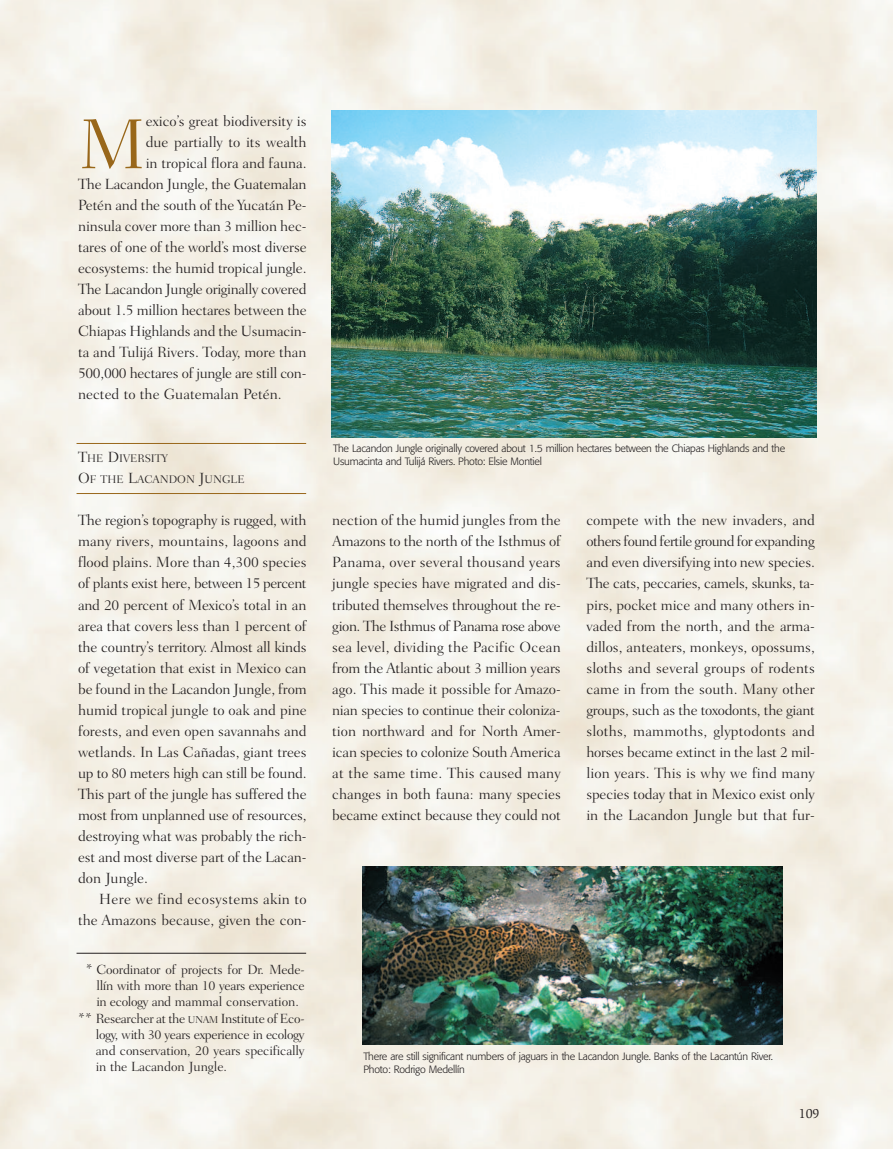
<style>
.page{position:relative;width:893px;height:1149px;background:#fff}
.page>*{position:absolute;margin:0;border:0;box-sizing:border-box;transform-origin:0 0}
.t1{font:300 71.85px "Fairfield LH";color:#99671a}
.t2{font:300 15px/21px "Fairfield LH";letter-spacing:-.01em;color:#231f20;text-align:justify}
.t3{font:300 13.5px "Fairfield LH";letter-spacing:-.015em;color:#231f20}
.t4{font:13.5px "Slimbach";color:#231f20}
.t5{font:300 11.25px/21px "Fairfield LH";color:#231f20}
.t6{font:300 10.5px/13px "Formata";letter-spacing:-.015em;color:#231f20}
.s1{font-size:15px}
.s2{font-size:10.2px}
</style>
<div class="page">
<img style="left:0;top:0;width:893px;height:1148px">
<img style="left:332px;top:111px;width:484px;height:326px">
<hr style="left:77px;top:443px;width:229px;height:1px;background:#99671a">
<hr style="left:77px;top:493px;width:229px;height:1px;background:#99671a">
<img style="left:362px;top:865px;width:420px;height:179px">
<hr style="left:77px;top:952px;width:229px;height:1px;background:#231f20">
<h1 class="t1" style="left:78px;top:116px;width:69px">M</h1>
<p class="t2" style="left:146px;top:112px;width:162px">exico’s great biodiversity is</p>
<p class="t2" style="left:146px;top:133px;width:162px">due partially to its wealth</p>
<p class="t2" style="left:146px;top:154px;width:162px">in tropical flora and fauna.</p>
<p class="t2" style="left:78px;top:175px;width:230px">The Lacandon Jungle, the Guatemalan</p>
<p class="t2" style="left:78px;top:196px;width:230px">Petén and the south of the Yucatán Pe-</p>
<p class="t2" style="left:78px;top:217px;width:230px">ninsula cover more than 3 million hec-</p>
<p class="t2" style="left:78px;top:238px;width:230px">tares of one of the world’s most diverse</p>
<p class="t2" style="left:78px;top:259px;width:230px">ecosystems: the humid tropical jungle.</p>
<p class="t2" style="left:78px;top:280px;width:230px">The Lacandon Jungle originally covered</p>
<p class="t2" style="left:78px;top:301px;width:230px">about 1.5 million hectares between the</p>
<p class="t2" style="left:78px;top:322px;width:230px">Chiapas Highlands and the Usumacin-</p>
<p class="t2" style="left:78px;top:343px;width:230px">ta and Tulijá Rivers. Today, more than</p>
<p class="t2" style="left:78px;top:364px;width:230px">500,000 hectares of jungle are still con-</p>
<p class="t2" style="left:78px;top:385px;width:205px">nected to the Guatemalan Petén.</p>
<p class="t5" style="left:78px;top:449px;width:168px"><span class="s1">T</span>HE <span class="s1">D</span>IVERSITY<br><span class="s1">O</span>F THE <span class="s1">L</span>ACANDON <span class="s1">J</span>UNGLE</p>
<p class="t2" style="left:78px;top:511px;width:230px">The region’s topography is rugged, with many rivers, mountains, lagoons and flood plains. More than 4,300 species of plants exist here, between 15 percent and 20 percent of Mexico’s total in an area that covers less than 1 percent of the country’s territory. Almost all kinds of vegetation that exist in Mexico can be found in the Lacandon Jungle, from humid tropical jungle to oak and pine forests, and even open savannahs and wetlands. In Las Cañadas, giant trees up to 80 meters high can still be found.<br>This part of the jungle has suffered the most from unplanned use of resources, destroying what was probably the rich&shy;est and most diverse part of the Lacan&shy;don Jungle.</p>
<p class="t2" style="left:78px;top:889px;width:230px;text-align:right">Here we find ecosystems akin to the Amazons because, given the con-</p>
<p class="t6" style="left:333px;top:443px;width:454px">The Lacandon Jungle originally covered about 1.5 million hectares between the Chiapas Highlands and the<br>Usumacinta and Tulijá Rivers. Photo: Elsie Montiel</p>
<p class="t2" style="left:332px;top:511px;width:230px">nection of the humid jungles from the Amazons to the north of the Isthmus of Panama, over several thousand years jungle species have migrated and dis&shy;tributed themselves throughout the re&shy;gion. The Isthmus of Panama rose above sea level, dividing the Pacific Ocean from the Atlantic about 3 million years ago. This made it possible for Amazo&shy;nian species to continue their coloniza&shy;tion northward and for North Amer&shy;ican species to colonize South America at the same time. This caused many changes in both fauna: many species became extinct because they could not</p>
<p class="t2" style="left:586px;top:511px;width:230px">compete with the new invaders, and others found fertile ground for expanding and even diversifying into new species.<br>The cats, peccaries, camels, skunks, ta&shy;pirs, pocket mice and many others in&shy;vaded from the north, and the arma&shy;dillos, anteaters, monkeys, opossums, sloths and several groups of rodents came in from the south. Many other groups, such as the toxodonts, the giant sloths, mammoths, glyptodonts and horses became extinct in the last 2 mil&shy;lion years. This is why we find many species today that in Mexico exist only in the Lacandon Jungle but that fur-</p>
<p class="t3" style="left:86px;top:963px;width:220px">* Coordinator of projects for Dr. Mede-</p>
<p class="t3" style="left:96px;top:980px;width:210px">llín with more than 10 years experience</p>
<p class="t3" style="left:96px;top:996px;width:204px">in ecology and mammal conservation.</p>
<p class="t3" style="left:78px;top:1012px;width:228px">** Researcher at the <span class="s2">UNAM</span> Institute of Eco-</p>
<p class="t3" style="left:96px;top:1028px;width:210px">logy, with 30 years experience in ecology</p>
<p class="t3" style="left:96px;top:1044px;width:210px">and conservation, 20 years specifically</p>
<p class="t3" style="left:96px;top:1061px;width:133px">in the Lacandon Jungle.</p>
<p class="t6" style="left:363px;top:1050px;width:411px">There are still significant numbers of jaguars in the Lacandon Jungle. Banks of the Lacantún River.<br>Photo: Rodrigo Medellín</p>
<p class="t4" style="left:799px;top:1107px;width:22px">109</p>
</div>
